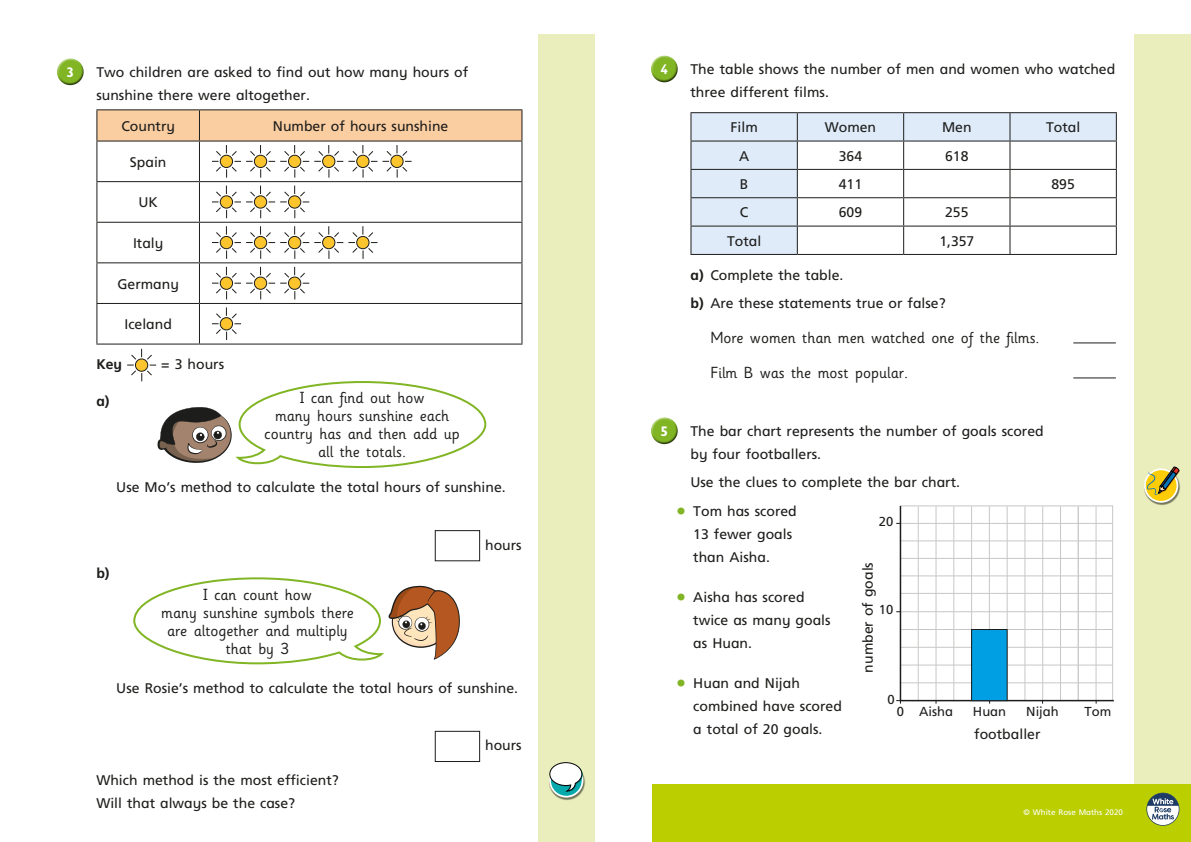
<style>
.page{position:relative;width:1191px;height:842px;background:#fff}
.page>*{position:absolute;margin:0;border:0;box-sizing:border-box;transform-origin:0 0}
.t1{font:16px/18px "Sassoon Infant Std";color:#1d1d1b;text-align:center}
.t2{font:14px/23px "Frutiger Inf";color:#1d1d1b}
.t3{font:700 14px "Frutiger Inf";color:#1d1d1b}
.t4{font:700 14px "Gill Infant";color:#fff}
.t5{font:13px "Frutiger Inf";color:#1d1d1b}
.t6{font:8px "Frutiger Inf";color:#fff}
.s1{font-weight:700}
.s2{font-size:20px;color:#81b524}
</style>
<div class="page">
<div style="left:1134px;top:34px;width:57px;height:808px;background:#eaeebc"></div>
<div style="left:650px;top:55px;width:28px;height:22px;background:#fff;opacity:.75"></div>
<div style="left:650px;top:59px;width:29px;height:25px;background:#1d1d1b;opacity:.75"></div>
<svg style="left:691px;top:113px;width:424px;height:113px"></svg>
<div style="left:691px;top:226px;width:106px;height:28px;background:#dfebf9"></div>
<hr style="left:690px;top:112px;width:107px;height:1px;background:#1d1d1b">
<hr style="left:797px;top:112px;width:106px;height:1px;background:#1d1d1b">
<hr style="left:903px;top:112px;width:107px;height:1px;background:#1d1d1b">
<hr style="left:1010px;top:112px;width:106px;height:1px;background:#1d1d1b">
<hr style="left:690px;top:141px;width:107px;height:1px;background:#1d1d1b">
<hr style="left:797px;top:141px;width:106px;height:1px;background:#1d1d1b">
<hr style="left:903px;top:141px;width:107px;height:1px;background:#1d1d1b">
<hr style="left:1010px;top:141px;width:106px;height:1px;background:#1d1d1b">
<hr style="left:690px;top:169px;width:107px;height:1px;background:#1d1d1b">
<hr style="left:797px;top:169px;width:106px;height:1px;background:#1d1d1b">
<hr style="left:903px;top:169px;width:107px;height:1px;background:#1d1d1b">
<hr style="left:1010px;top:169px;width:106px;height:1px;background:#1d1d1b">
<hr style="left:690px;top:197px;width:107px;height:1px;background:#1d1d1b">
<hr style="left:797px;top:197px;width:106px;height:1px;background:#1d1d1b">
<hr style="left:903px;top:197px;width:107px;height:1px;background:#1d1d1b">
<hr style="left:1010px;top:197px;width:106px;height:1px;background:#1d1d1b">
<hr style="left:797px;top:226px;width:106px;height:1px;background:#1d1d1b">
<hr style="left:903px;top:226px;width:107px;height:1px;background:#1d1d1b">
<svg style="left:903px;top:113px;width:1px;height:141px"></svg>
<hr style="left:1010px;top:226px;width:106px;height:1px;background:#1d1d1b">
<svg style="left:1009px;top:113px;width:1px;height:141px"></svg>
<svg style="left:1115px;top:113px;width:1px;height:141px"></svg>
<hr style="left:797px;top:254px;width:106px;height:1px;background:#1d1d1b">
<hr style="left:903px;top:254px;width:107px;height:1px;background:#1d1d1b">
<hr style="left:1010px;top:254px;width:106px;height:1px;background:#1d1d1b">
<hr style="left:690px;top:226px;width:107px;height:1px;background:#1d1d1b">
<svg style="left:690px;top:113px;width:1px;height:141px"></svg>
<svg style="left:797px;top:113px;width:1px;height:141px"></svg>
<hr style="left:690px;top:254px;width:107px;height:1px;background:#1d1d1b">
<hr style="left:1073px;top:343px;width:42px;height:1px;background:#1d1d1b">
<hr style="left:1073px;top:378px;width:42px;height:1px;background:#1d1d1b">
<div style="left:650px;top:416px;width:28px;height:22px;background:#fff;opacity:.75"></div>
<div style="left:650px;top:421px;width:29px;height:24px;background:#1d1d1b;opacity:.75"></div>
<div style="left:539px;top:34px;width:99px;height:808px;background:#eaeebc"></div>
<div style="left:595px;top:0;width:50px;height:842px;background:#fff"></div>
<div style="left:56px;top:57px;width:28px;height:22px;background:#fff;opacity:.75"></div>
<div style="left:56px;top:62px;width:29px;height:24px;background:#1d1d1b;opacity:.75"></div>
<hr style="left:96px;top:109px;width:103px;height:1px;background:#1d1d1b">
<hr style="left:96px;top:110px;width:1px;height:31px;background:#1d1d1b">
<hr style="left:199px;top:109px;width:323px;height:1px;background:#1d1d1b">
<hr style="left:96px;top:141px;width:103px;height:1px;background:#1d1d1b">
<hr style="left:96px;top:142px;width:1px;height:39px;background:#1d1d1b">
<hr style="left:96px;top:181px;width:103px;height:1px;background:#1d1d1b">
<hr style="left:96px;top:182px;width:1px;height:40px;background:#1d1d1b">
<hr style="left:96px;top:222px;width:103px;height:1px;background:#1d1d1b">
<hr style="left:96px;top:223px;width:1px;height:39px;background:#1d1d1b">
<hr style="left:96px;top:262px;width:103px;height:1px;background:#1d1d1b">
<hr style="left:96px;top:263px;width:1px;height:40px;background:#1d1d1b">
<hr style="left:96px;top:303px;width:103px;height:1px;background:#1d1d1b">
<hr style="left:96px;top:304px;width:1px;height:40px;background:#1d1d1b">
<hr style="left:96px;top:344px;width:103px;height:1px;background:#1d1d1b">
<div style="left:435px;top:530px;width:45px;height:31px;border:1px solid #1d1d1b"></div>
<div style="left:435px;top:731px;width:45px;height:31px;border:1px solid #1d1d1b"></div>
<div style="left:652px;top:785px;width:539px;height:57px;background:#bace00"></div>
<svg style="left:1146px;top:793px;width:33px;height:33px"></svg>
<img style="left:1156px;top:469px;width:24px;height:36px">
<svg style="left:1144px;top:467px;width:35px;height:37px"></svg>
<img style="left:552px;top:774px;width:33px;height:26px">
<svg style="left:550px;top:764px;width:32px;height:33px"></svg>
<div style="left:549px;top:763px;width:34px;height:34px;border:2px solid #fff;border-radius:50%"></div>
<svg style="left:549px;top:762px;width:34px;height:30px"></svg>
<svg style="left:97px;top:110px;width:425px;height:358px"></svg>
<svg style="left:133px;top:577px;width:327px;height:88px"></svg>
<svg style="left:899px;top:505px;width:215px;height:197px"></svg>
<div style="left:971px;top:629px;width:36px;height:72px;background:#009fe3"></div>
<div style="left:971px;top:629px;width:36px;height:72px;border:1px solid #1d1d1b"></div>
<p class="t4" style="left:66px;top:64px;width:9px">3</p>
<p class="t2" style="left:96px;top:60px;width:373px">Two children are asked to find out how many hours of sunshine there were altogether.</p>
<p class="t2" style="left:121px;top:114px;width:55px">Country</p>
<p class="t2" style="left:273px;top:114px;width:177px">Number of hours sunshine</p>
<p class="t2" style="left:130px;top:150px;width:38px">Spain</p>
<p class="t2" style="left:138px;top:191px;width:21px">UK</p>
<p class="t2" style="left:133px;top:231px;width:32px">Italy</p>
<p class="t2" style="left:117px;top:272px;width:63px">Germany</p>
<p class="t2" style="left:124px;top:313px;width:49px">Iceland</p>
<p class="t3" style="left:96px;top:356px;width:27px">Key</p>
<p class="t2" style="left:161px;top:353px;width:64px">= 3 hours</p>
<p class="t3" style="left:96px;top:393px;width:15px">a)</p>
<p class="t1" style="left:264px;top:389px;width:197px">I can find out how<br>many hours sunshine each country has and then add up all the totals.</p>
<p class="t2" style="left:116px;top:476px;width:391px">Use Mo’s method to calculate the total hours of sunshine.</p>
<p class="t3" style="left:96px;top:565px;width:15px">b)</p>
<p class="t1" style="left:161px;top:585px;width:194px">I can count how<br>many sunshine symbols there are altogether and multiply that by 3</p>
<p class="t2" style="left:485px;top:533px;width:38px">hours</p>
<p class="t2" style="left:116px;top:677px;width:403px">Use Rosie’s method to calculate the total hours of sunshine.</p>
<p class="t2" style="left:485px;top:734px;width:38px">hours</p>
<p class="t2" style="left:96px;top:768px;width:244px">Which method is the most efficient?<br>Will that always be the case?</p>
<p class="t4" style="left:660px;top:61px;width:9px">4</p>
<p class="t2" style="left:690px;top:57px;width:426px">The table shows the number of men and women who watched three different films.</p>
<p class="t2" style="left:730px;top:116px;width:29px">Film</p>
<p class="t2" style="left:825px;top:116px;width:53px">Women</p>
<p class="t2" style="left:942px;top:116px;width:31px">Men</p>
<p class="t2" style="left:1046px;top:116px;width:36px">Total</p>
<p class="t2" style="left:739px;top:144px;width:12px">A</p>
<p class="t2" style="left:839px;top:144px;width:25px">364</p>
<p class="t2" style="left:945px;top:144px;width:25px">618</p>
<p class="t2" style="left:740px;top:173px;width:10px">B</p>
<p class="t2" style="left:839px;top:173px;width:25px">411</p>
<p class="t2" style="left:1051px;top:173px;width:25px">895</p>
<p class="t2" style="left:740px;top:201px;width:10px">C</p>
<p class="t2" style="left:839px;top:201px;width:25px">609</p>
<p class="t2" style="left:945px;top:201px;width:25px">255</p>
<p class="t2" style="left:727px;top:229px;width:36px">Total</p>
<p class="t2" style="left:939px;top:229px;width:37px">1,357</p>
<p class="t2" style="left:690px;top:260px;width:257px;line-height:28.7px"><span class="s1">a)</span> Complete the table.<br><span class="s1">b)</span> Are these statements true or false?</p>
<p class="t1" style="left:710px;top:321px;width:331px;line-height:35px;text-align:left">More women than men watched one of the films.<br>Film B was the most popular.</p>
<p class="t4" style="left:660px;top:423px;width:9px">5</p>
<p class="t2" style="left:690px;top:419px;width:355px">The bar chart represents the number of goals scored by four footballers.</p>
<p class="t2" style="left:690px;top:471px;width:271px">Use the clues to complete the bar chart.</p>
<p class="t2" style="left:693px;top:499px;width:105px;text-indent:-17px"><span class="s2">•</span> Tom has scored<br>13 fewer goals than Aisha.</p>
<p class="t2" style="left:693px;top:585px;width:139px;text-indent:-17px"><span class="s2">•</span> Aisha has scored twice as many goals as Huan.</p>
<p class="t2" style="left:693px;top:671px;width:150px;text-indent:-17px"><span class="s2">•</span> Huan and Nijah combined have scored a total of 20 goals.</p>
<p class="t5" style="left:879px;top:513px;width:16px">20</p>
<p class="t2" style="left:856px;top:673px;width:112px;rotate:-90deg">number of goals</p>
<p class="t5" style="left:879px;top:602px;width:16px">10</p>
<p class="t5" style="left:887px;top:691px;width:9px">0</p>
<p class="t5" style="left:897px;top:704px;width:58px">0 Aisha</p>
<p class="t5" style="left:973px;top:704px;width:35px">Huan</p>
<p class="t5" style="left:1026px;top:704px;width:34px">Nijah</p>
<p class="t5" style="left:1084px;top:704px;width:28px">Tom</p>
<p class="t2" style="left:974px;top:722px;width:68px">footballer</p>
<p class="t6" style="left:1023px;top:808px;width:101px">© White Rose Maths 2020</p>
</div>
